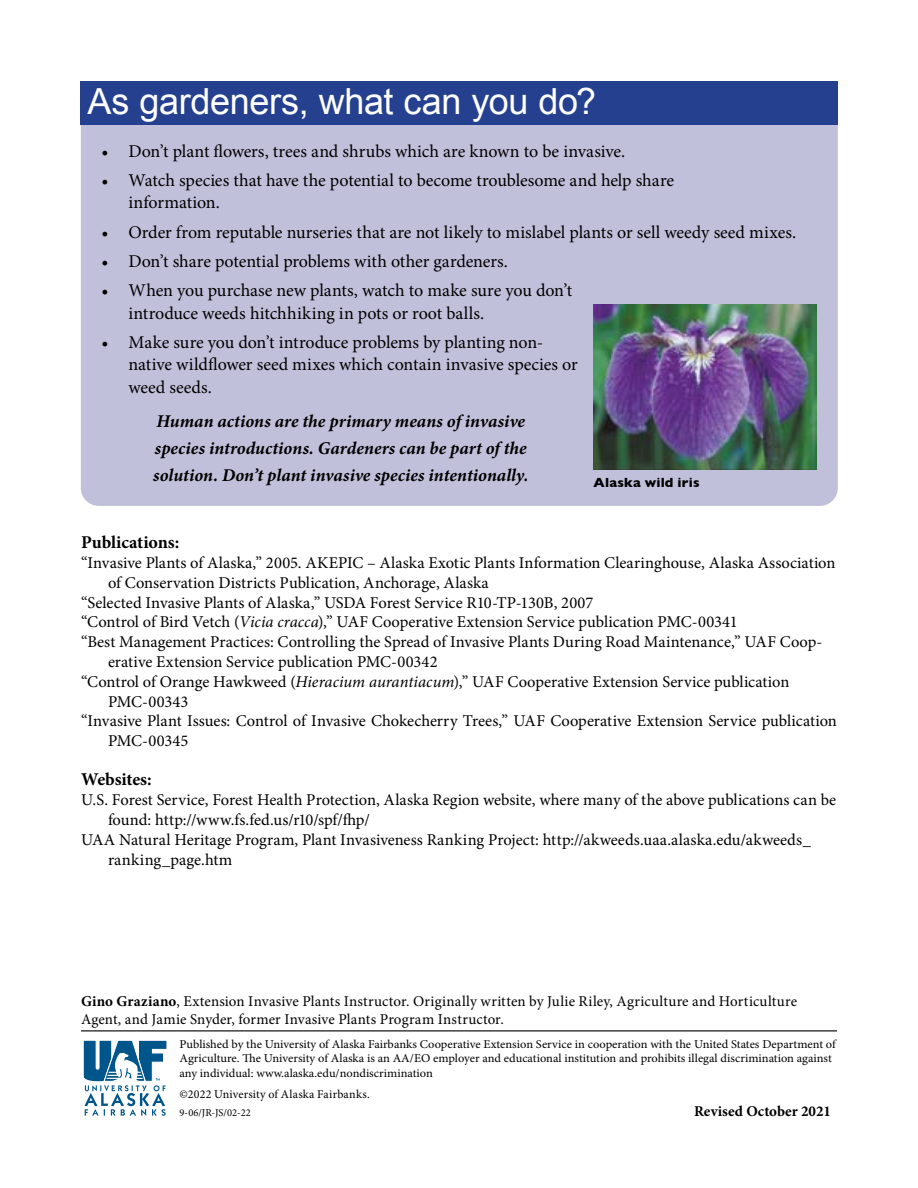
<style>
.page{position:relative;width:918px;height:1188px;background:#fff}
.page>*{position:absolute;margin:0;border:0;box-sizing:border-box;transform-origin:0 0}
.H3_reverse_type{font:36px "Arial";letter-spacing:-.01em;color:#fff}
.bullets{font:18px/22.5px "Minion Pro";letter-spacing:-.005em;color:#000}
.caption_bold_italic{font:italic 700 18px "Minion Pro";color:#000}
.species_right{font:700 18px "Minion Pro";letter-spacing:-.01em;color:#000}
.Body_text{font:16.5px/19.8px "Minion Pro";color:#000}
.End_Text{font:15px/18px "Minion Pro";letter-spacing:.01em;color:#000}
.t1{font:700 15px "Minion Pro";color:#000}
.t2{font:700 13.5px "Gill Sans";letter-spacing:.015em;color:#000}
.t3{font:12px/14.4px "Minion Pro";color:#000;scale:1.04 1}
.t4{font:12px "Minion Pro";color:#000}
.t5{font:10.5px "Minion Pro";color:#000}
.s1{font-style:italic}
.s2{font-weight:700}
</style>
<div class="page">
<div style="left:81px;top:82px;width:757px;height:424px;background:#c1c0db;border-radius:18px"></div>
<div style="left:81px;top:81px;width:757px;height:43px;background:#25408f"></div>
<img style="left:594px;top:305px;width:223px;height:165px">
<hr style="left:81px;top:1030px;width:756px;height:1px;background:#000">
<svg style="left:83px;top:1040px;width:84px;height:76px"></svg>
<h3 class="H3_reverse_type" style="left:88px;top:78px;width:510px">As gardeners, what can you do?</h3>
<p class="bullets" style="left:102px;top:140px;width:525px">• Don’t plant flowers, trees and shrubs which are known to be invasive.</p>
<p class="bullets" style="left:129px;top:169px;width:547px;text-indent:-27px">• Watch species that have the potential to become troublesome and help share information.</p>
<p class="bullets" style="left:102px;top:221px;width:696px">• Order from reputable nurseries that are not likely to mislabel plants or sell weedy seed mixes.</p>
<p class="bullets" style="left:102px;top:250px;width:408px">• Don’t share potential problems with other gardeners.</p>
<p class="bullets" style="left:129px;top:279px;width:445px;text-indent:-27px">• When you purchase new plants, watch to make sure you don’t introduce weeds hitchhiking in pots or root balls.</p>
<p class="bullets" style="left:129px;top:331px;width:451px;text-indent:-27px">• Make sure you don’t introduce problems by planting non&shy;native wildflower seed mixes which contain invasive species or weed seeds.</p>
<p class="caption_bold_italic" style="left:157px;top:408px;width:370px">Human actions are the primary means of invasive</p>
<p class="caption_bold_italic" style="left:155px;top:435px;width:373px">species introductions. Gardeners can be part of the</p>
<p class="caption_bold_italic" style="left:153px;top:462px;width:377px">solution. Don’t plant invasive species intentionally.</p>
<p class="t2" style="left:594px;top:472px;width:107px">Alaska wild iris</p>
<p class="species_right" style="left:81px;top:530px;width:100px">Publications:</p>
<p class="Body_text" style="left:108px;top:553px;width:729px;text-indent:-27px">“Invasive Plants of Alaska,” 2005. AKEPIC – Alaska Exotic Plants Information Clearinghouse, Alaska Association of Conservation Districts Publication, Anchorage, Alaska</p>
<p class="Body_text" style="left:81px;top:593px;width:514px">“Selected Invasive Plants of Alaska,” USDA Forest Service R10-TP-130B, 2007</p>
<p class="Body_text" style="left:81px;top:612px;width:658px">“Control of Bird Vetch (<span class="s1">Vicia cracca</span>),” UAF Cooperative Extension Service publication PMC-00341</p>
<p class="Body_text" style="left:108px;top:632px;width:716px;text-indent:-27px">“Best Management Practices: Controlling the Spread of Invasive Plants During Road Maintenance,” UAF Coop&shy;erative Extension Service publication PMC-00342</p>
<p class="Body_text" style="left:108px;top:672px;width:683px;text-indent:-27px">“Control of Orange Hawkweed (<span class="s1">Hieracium aurantiacum</span>),” UAF Cooperative Extension Service publication<br>PMC-00343</p>
<p class="Body_text" style="left:108px;top:711px;width:730px;text-indent:-27px">“Invasive Plant Issues: Control of Invasive Chokecherry Trees,” UAF Cooperative Extension Service publication<br>PMC-00345</p>
<p class="species_right" style="left:81px;top:767px;width:72px">Websites:</p>
<p class="Body_text" style="left:108px;top:790px;width:730px;text-indent:-27px">U.S. Forest Service, Forest Health Protection, Alaska Region website, where many of the above publications can be found: http://www.fs.fed.us/r10/spf/fhp/</p>
<p class="Body_text" style="left:108px;top:830px;width:704px;text-indent:-27px">UAA Natural Heritage Program, Plant Invasiveness Ranking Project: http://akweeds.uaa.alaska.edu/akweeds_ ranking_page.htm</p>
<p class="End_Text" style="left:81px;top:992px;width:718px"><span class="s2">Gino Graziano</span>, Extension Invasive Plants Instructor. Originally written by Julie Riley, Agriculture and Horticulture<br>Agent, and Jamie Snyder, former Invasive Plants Program Instructor.</p>
<p class="t3" style="left:180px;top:1037px;width:633px">Published by the University of Alaska Fairbanks Cooperative Extension Service in cooperation with the United States Department of<br>Agriculture. The University of Alaska is an AA/EO employer and educational institution and prohibits illegal discrimination against any individual: www.alaska.edu/nondiscrimination</p>
<p class="t4" style="left:180px;top:1086px;width:192px">©2022 University of Alaska Fairbanks.</p>
<p class="t5" style="left:180px;top:1105px;width:73px">9-06/JR-JS/02-22</p>
<p class="t1" style="left:694px;top:1100px;width:138px">Revised October 2021</p>
</div>
